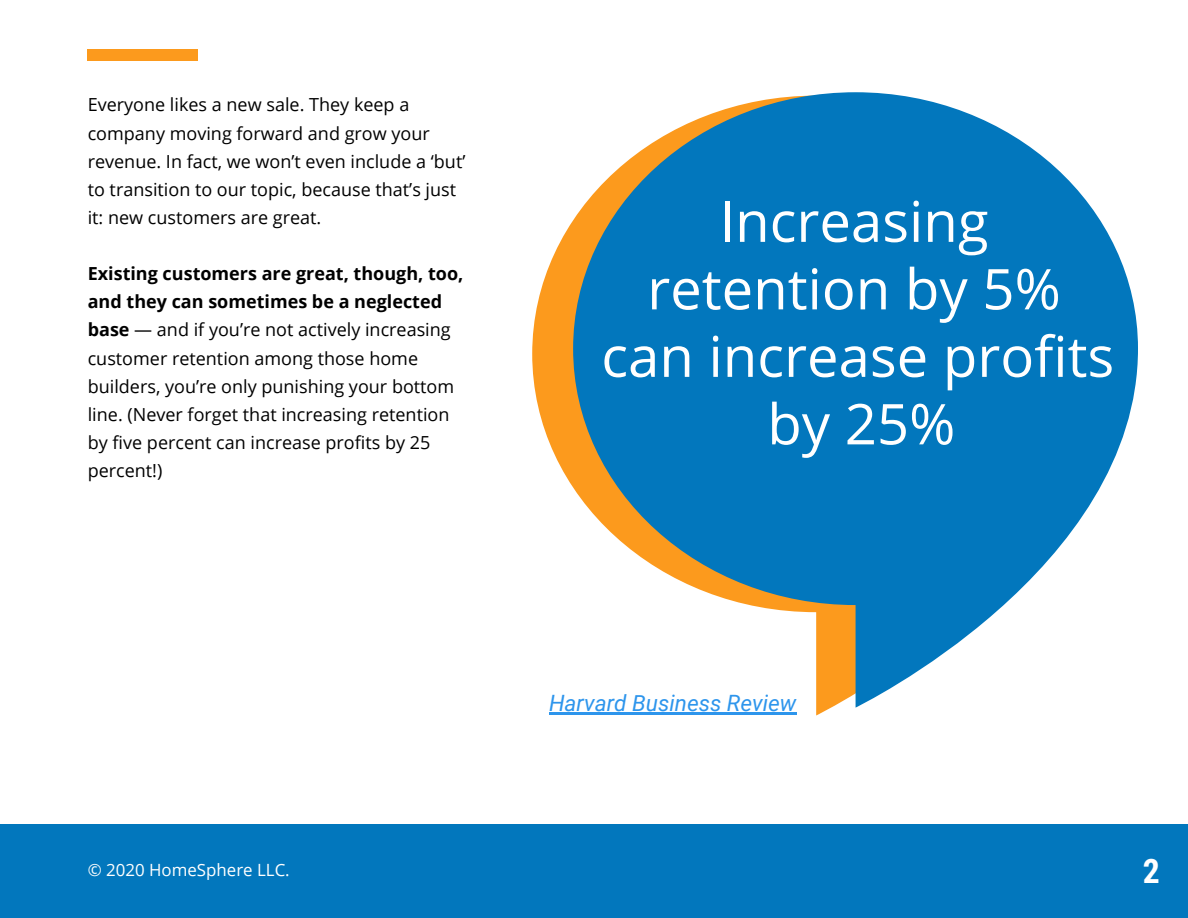
<style>
.page{position:relative;width:1188px;height:918px;background:#fff}
.page>*{position:absolute;margin:0;border:0;box-sizing:border-box;transform-origin:0 0}
.t1{font:56.25px/67.5px "Open Sans";color:#fff;text-align:center}
.t2{font:700 33.75px "Roboto Condensed";color:#fff}
.t3{font:italic 22.5px "Roboto";color:#2d95ec}
.t4{font:18px/28.2px "Open Sans";color:#000}
.t5{font:16.8px "Open Sans";color:#fff}
.s1{font-weight:700}
</style>
<div class="page">
<div style="left:0;top:825px;width:1188px;height:93px;background:#0277bd"></div>
<div style="left:88px;top:49px;width:110px;height:12px;background:#fc9a1d"></div>
<svg style="left:532px;top:220px;width:298px;height:496px"></svg>
<svg style="left:573px;top:92px;width:565px;height:616px;fill:#0277bd"></svg>
<hr style="left:549px;top:712px;width:247px;height:2px;background:#2d95ec">
<p class="t4" style="left:88px;top:90px;width:379px">Everyone likes a new sale. They keep a company moving forward and grow your revenue. In fact, we won’t even include a ‘but’ to transition to our topic, because that’s just it: new customers are great.</p>
<p class="t4" style="left:88px;top:259px;width:377px"><span class="s1">Existing customers are great, though, too, and they can sometimes be a neglected base</span> — and if you’re not actively increasing customer retention among those home builders, you’re only punishing your bottom line. (Never forget that increasing retention by five percent can increase profits by 25 percent!)</p>
<h1 class="t1" style="left:601px;top:186px;width:514px">Increasing retention by 5% can increase profits by 25%</h1>
<p class="t3" style="left:549px;top:687px;width:249px">Harvard Business Review</p>
<p class="t5" style="left:88px;top:859px;width:204px">© 2020 HomeSphere LLC.</p>
<h2 class="t2" style="left:1143px;top:847px;width:19px">2</h2>
</div>
